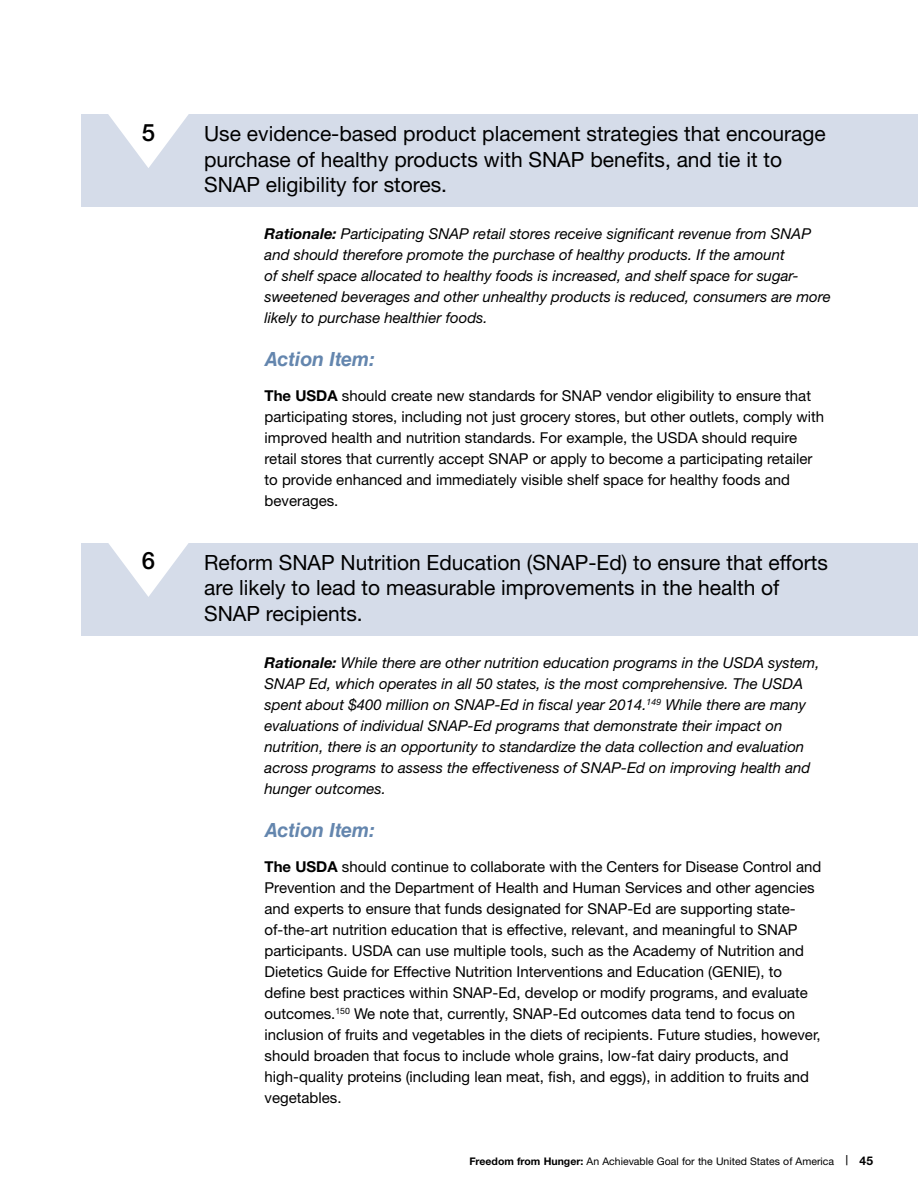
<style>
.page{position:relative;width:918px;height:1188px;background:#fff}
.page>*{position:absolute;margin:0;border:0;box-sizing:border-box;transform-origin:0 0}
.t1{font:500 24px "Helvetica Neue LT Std";color:#000}
.t2{font:21px/25.2px "Helvetica Neue LT Std";color:#000}
.t3{font:italic 700 19.5px "Helvetica LT Std";color:#6486ae}
.t4{font:15px/21px "Helvetica Neue LT Std";color:#000}
.t5{font:italic 15px/21px "Helvetica Neue LT Std";color:#000}
.t6{font:10.5px "Helvetica Neue LT Std";color:#000}
.s1{font-weight:700}
.s2{font-family:"Helvetica LT Std";font-size:13.5px}
.s3{font-weight:700;font-size:12px}
</style>
<div class="page">
<div style="left:81px;top:115px;width:837px;height:92px;background:#d5dce9"></div>
<div style="left:81px;top:544px;width:837px;height:92px;background:#d5dce9"></div>
<svg style="left:108px;top:114px;width:81px;height:54px"></svg>
<svg style="left:108px;top:543px;width:81px;height:54px"></svg>
<p class="t1" style="left:142px;top:118px;width:15px">5</p>
<p class="t1" style="left:142px;top:546px;width:15px">6</p>
<p class="t2" style="left:204px;top:121px;width:623px">Use evidence-based product placement strategies that encourage purchase of healthy products with SNAP benefits, and tie it to<br>SNAP eligibility for stores.</p>
<p class="t5" style="left:265px;top:223px;width:568px"><span class="s1">Rationale:</span> Participating SNAP retail stores receive significant revenue from SNAP and should therefore promote the purchase of healthy products. If the amount<br>of shelf space allocated to healthy foods is increased, and shelf space for sugar&shy;sweetened beverages and other unhealthy products is reduced, consumers are more likely to purchase healthier foods.</p>
<p class="t3" style="left:265px;top:348px;width:113px">Action Item:</p>
<p class="t4" style="left:265px;top:385px;width:561px"><span class="s1">The USDA</span> should create new standards for SNAP vendor eligibility to ensure that participating stores, including not just grocery stores, but other outlets, comply with improved health and nutrition standards. For example, the USDA should require retail stores that currently accept SNAP or apply to become a participating retailer to provide enhanced and immediately visible shelf space for healthy foods and beverages.</p>
<p class="t2" style="left:204px;top:550px;width:625px">Reform SNAP Nutrition Education (SNAP-Ed) to ensure that efforts are likely to lead to measurable improvements in the health of<br>SNAP recipients.</p>
<p class="t5" style="left:265px;top:651px;width:556px"><span class="s1">Rationale:</span> While there are other nutrition education programs in the USDA system, SNAP Ed, which operates in all 50 states, is the most comprehensive. The USDA spent about $400 million on SNAP-Ed in fiscal year 2014.<sup>149</sup> While there are many evaluations of individual SNAP-Ed programs that demonstrate their impact on nutrition, there is an opportunity to standardize the data collection and evaluation across programs to assess the effectiveness of SNAP-Ed on improving health and hunger outcomes.</p>
<p class="t3" style="left:265px;top:818px;width:113px">Action Item:</p>
<p class="t4" style="left:265px;top:856px;width:558px"><span class="s1">The USDA</span> should continue to collaborate with the Centers for Disease Control and Prevention and the Department of Health and Human Services and other agencies and experts to ensure that funds designated for SNAP-Ed are supporting state&shy;of-the-art nutrition education that is effective, relevant, and meaningful to SNAP participants. USDA can use multiple tools, such as the Academy of Nutrition and Dietetics Guide for Effective Nutrition Interventions and Education (GENIE), to define best practices within SNAP-Ed, develop or modify programs, and evaluate outcomes.<sup>150</sup> We note that, currently, SNAP-Ed outcomes data tend to focus on inclusion of fruits and vegetables in the diets of recipients. Future studies, however, should broaden that focus to include whole grains, low-fat dairy products, and high-quality proteins (including lean meat, fish, and eggs), in addition to fruits and vegetables.</p>
<p class="t6" style="left:469px;top:1155px;width:405px"><span class="s1">Freedom from Hunger:</span> An Achievable Goal for the United States of America <span class="s2">|</span> <span class="s3">45</span></p>
</div>
